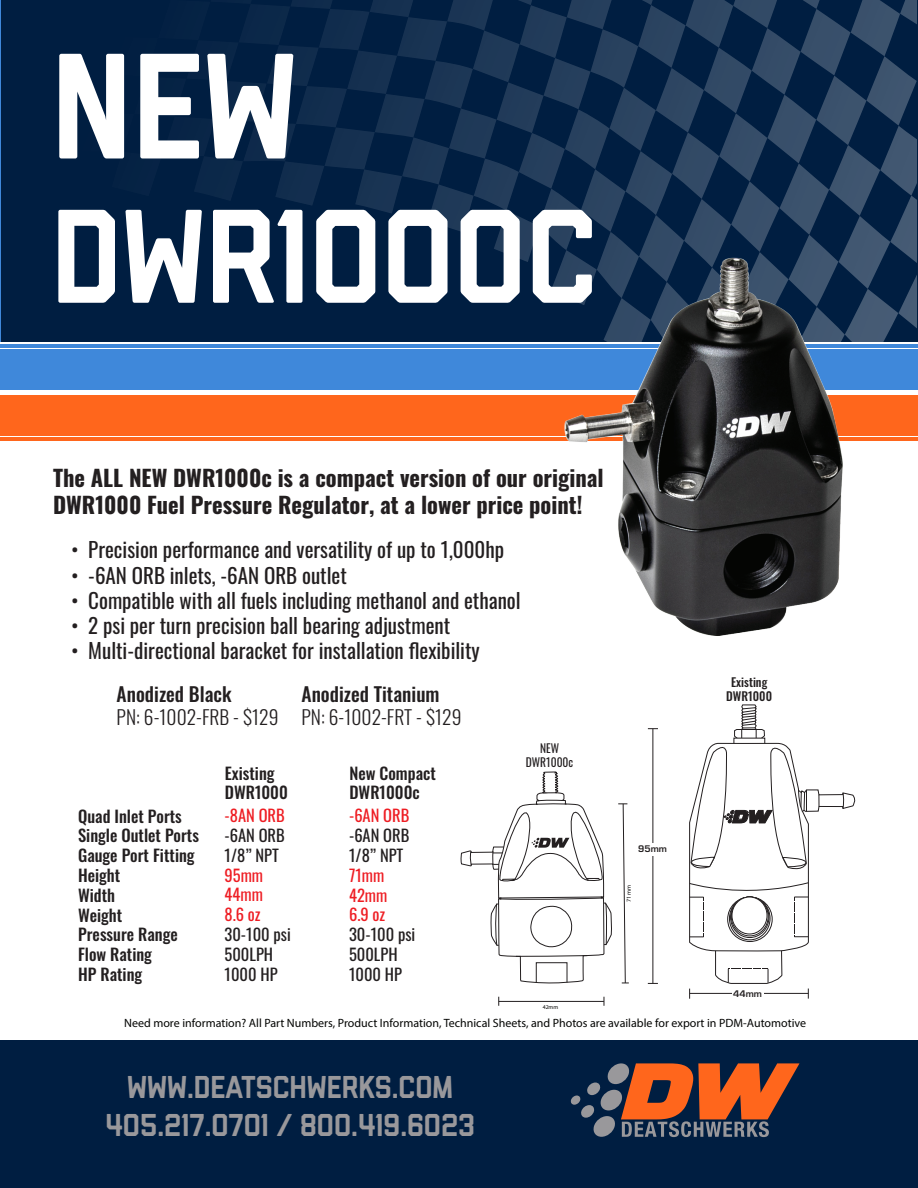
<style>
.page{position:relative;width:918px;height:1188px;background:#fff}
.page>*{position:absolute;margin:0;border:0;box-sizing:border-box;transform-origin:0 0}
.t1{font:500 150px "Liberator";color:#fff}
.t2{font:500 133.2px "Liberator";color:#fff}
.t3{font:500 31.65px/38px "Liberator";color:#99989b;text-align:center}
.t4{font:700 22.5px/27px "Oswald";color:#231f20}
.t5{font:21px "Oswald";color:#231f20}
.t6{font:300 19.5px "Oswald";color:#231f20}
.t7{font:500 19.5px "Oswald";color:#231f20}
.t8{font:500 16.5px/19.8px "Oswald";color:#231f20}
.t9{font:16.5px/19.8px "Oswald";color:#231f20}
.t10{font:16.5px/19.8px "Oswald";color:#ee1d23;text-align:justify}
.t11{font:12px "Myriad Pro";color:#040503}
.t12{font:500 12px/14.4px "Oswald";color:#231f20;text-align:center}
.t13{font:12px/14.4px "Oswald";color:#231f20;text-align:center;scale:.96 1}
.t14{font:700 9.9px "Eurostile";color:#231f20}
.t15{font:6px "Myriad Pro";color:#050504}
.t16{font:5.85px "Myriad Pro";color:#050504}
</style>
<div class="page">
<hr style="left:0;top:438px;width:918px;height:3px;background:#ff661c">
<hr style="left:0;top:344px;width:918px;height:4px;background:#3f88da">
<div style="left:0;top:349px;width:918px;height:41px;background:#3f88da"></div>
<div style="left:0;top:395px;width:918px;height:41px;background:#ff661c"></div>
<div style="left:0;top:1040px;width:918px;height:148px;background:#001e41"></div>
<svg style="left:570px;top:1063px;width:229px;height:74px"></svg>
<svg style="left:0;top:0;width:916px;height:342px;background:#0b2849"></svg>
<img style="left:546px;top:244px;width:337px;height:392px">
<hr style="left:653px;top:729px;width:1px;height:254px;background:#231f20">
<div style="left:637px;top:844px;width:32px;height:12px;background:#fff"></div>
<svg style="left:460px;top:772px;width:152px;height:212px"></svg>
<svg style="left:689px;top:704px;width:167px;height:295px"></svg>
<svg style="left:618px;top:803px;width:11px;height:181px"></svg>
<hr style="left:499px;top:1001px;width:105px;height:1px;background:#231f20">
<h1 class="t1" style="left:51px;top:53px;width:248px">NEW</h1>
<h2 class="t2" style="left:51px;top:209px;width:547px">DWR1000C</h2>
<p class="t4" style="left:53px;top:466px;width:552px">The ALL NEW DWR1000c is a compact version of our original<br>DWR1000 Fuel Pressure Regulator, at a lower price point!</p>
<p class="t5" style="left:71px;top:531px;width:435px">• Precision performance and versatility of up to 1,000hp</p>
<p class="t5" style="left:71px;top:556px;width:277px">• -6AN ORB inlets, -6AN ORB outlet</p>
<p class="t5" style="left:71px;top:582px;width:451px">• Compatible with all fuels including methanol and ethanol</p>
<p class="t5" style="left:71px;top:607px;width:381px">• 2 psi per turn precision ball bearing adjustment</p>
<p class="t5" style="left:71px;top:632px;width:410px">• Multi-directional baracket for installation flexibility</p>
<p class="t7" style="left:117px;top:684px;width:116px">Anodized Black</p>
<p class="t6" style="left:117px;top:700px;width:163px">PN: 6-1002-FRB - $129</p>
<p class="t7" style="left:302px;top:684px;width:140px">Anodized Titanium</p>
<p class="t6" style="left:302px;top:700px;width:161px">PN: 6-1002-FRT - $129</p>
<p class="t8" style="left:78px;top:807px;width:122px">Quad Inlet Ports<br>Single Outlet Ports<br>Gauge Port Fitting<br>Height<br>Width<br>Weight<br>Pressure Range<br>Flow Rating<br>HP Rating</p>
<p class="t8" style="left:225px;top:764px;width:65px">Existing<br>DWR1000</p>
<p class="t8" style="left:349px;top:764px;width:88px">New Compact<br>DWR1000c</p>
<p class="t10" style="left:225px;top:804px;width:62px">-8AN ORB</p>
<p class="t9" style="left:225px;top:824px;width:62px">-6AN ORB<br>1/8” NPT</p>
<p class="t10" style="left:225px;top:863px;width:40px">95mm 44mm 8.6 oz</p>
<p class="t9" style="left:225px;top:923px;width:68px">30-100 psi<br>500LPH<br>1000 HP</p>
<p class="t10" style="left:349px;top:804px;width:62px">-6AN ORB</p>
<p class="t9" style="left:349px;top:824px;width:62px">-6AN ORB<br>1/8” NPT</p>
<p class="t10" style="left:349px;top:863px;width:40px;text-align:left">71mm<br>42mm<br>6.9 oz</p>
<p class="t9" style="left:349px;top:923px;width:68px">30-100 psi<br>500LPH<br>1000 HP</p>
<p class="t13" style="left:526px;top:740px;width:51px">NEW<br>DWR1000c</p>
<p class="t16" style="left:543px;top:1003px;width:17px">42mm</p>
<p class="t14" style="left:638px;top:841px;width:30px">95mm</p>
<p class="t15" style="left:625px;top:902px;width:18px;rotate:-90deg">71mm</p>
<p class="t12" style="left:726px;top:675px;width:47px">Existing<br>DWR1000</p>
<p class="t14" style="left:733px;top:986px;width:30px">44mm</p>
<p class="t11" style="left:124px;top:1016px;width:683px">Need more information? All Part Numbers, Product Information, Technical Sheets, and Photos are available for export in PDM-Automotive</p>
<h3 class="t3" style="left:105px;top:1069px;width:371px">WWW.DEATSCHWERKS.COM<br>405.217.0701 / 800.419.6023</h3>
</div>
